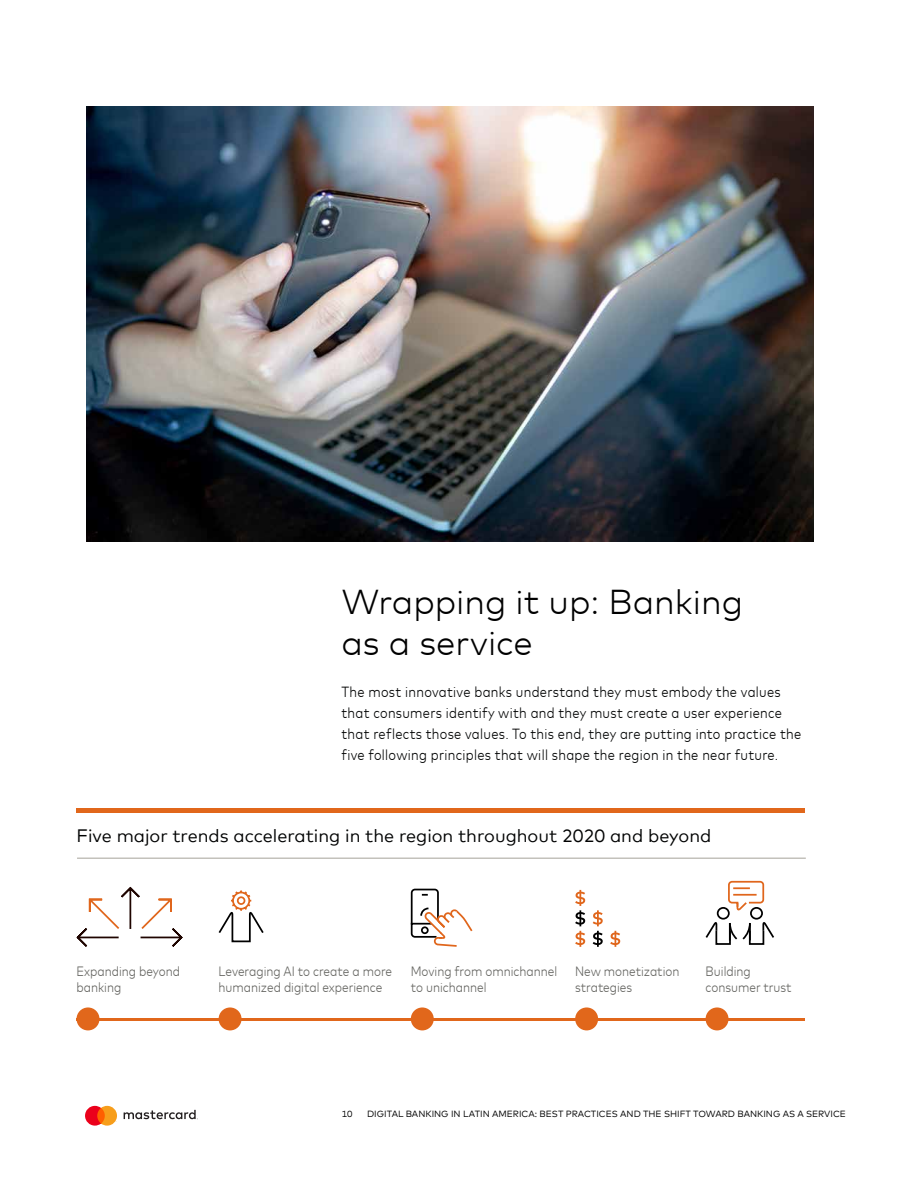
<style>
.page{position:relative;width:918px;height:1188px;background:#fff}
.page>*{position:absolute;margin:0;border:0;box-sizing:border-box;transform-origin:0 0}
.t1{font:300 34.5px/41.4px "Mark Offc For MC";color:#000}
.t2{font:18px "Mark Offc For MC";color:#010202}
.t3{font:300 14.7px/21px "Mark For MC Nrw";letter-spacing:.02em;color:#010202}
.t4{font:300 13.5px/16.2px "Mark For MC Nrw";color:#646460}
.t5{font:9px "Mark Offc For MC";color:#000}
</style>
<div class="page">
<svg style="left:124px;top:1110px;width:74px;height:9px"></svg>
<svg style="left:85px;top:1106px;width:32px;height:20px"></svg>
<img style="left:86px;top:106px;width:728px;height:435px">
<hr style="left:77px;top:809px;width:728px;height:4px;background:#e1671b">
<hr style="left:77px;top:1019px;width:728px;height:2px;background:#e1671b">
<svg style="left:76px;top:886px;width:107px;height:61px"></svg>
<div style="left:77px;top:1007px;width:22px;height:23px;background:#e1671b;border-radius:50%"></div>
<div style="left:219px;top:1007px;width:23px;height:23px;background:#e1671b;border-radius:50%"></div>
<div style="left:411px;top:1007px;width:23px;height:23px;background:#e1671b;border-radius:50%"></div>
<div style="left:575px;top:1007px;width:23px;height:23px;background:#e1671b;border-radius:50%"></div>
<div style="left:706px;top:1007px;width:23px;height:23px;background:#e1671b;border-radius:50%"></div>
<svg style="left:610px;top:931px;width:10px;height:16px"></svg>
<svg style="left:593px;top:910px;width:10px;height:37px"></svg>
<svg style="left:575px;top:890px;width:10px;height:57px"></svg>
<hr style="left:77px;top:858px;width:729px;height:1px;background:#a6a29a">
<svg style="left:410px;top:888px;width:63px;height:59px"></svg>
<svg style="left:218px;top:890px;width:46px;height:53px"></svg>
<div style="left:715px;top:930px;width:16px;height:15px;border:2px solid #000"></div>
<div style="left:717px;top:907px;width:13px;height:13px;border:2px solid #000;border-radius:50%"></div>
<div style="left:747px;top:928px;width:19px;height:19px;border:5px solid #fff"></div>
<div style="left:749px;top:930px;width:15px;height:15px;border:2px solid #000"></div>
<div style="left:750px;top:907px;width:13px;height:13px;border:2px solid #000;border-radius:50%"></div>
<svg style="left:705px;top:922px;width:69px;height:19px"></svg>
<svg style="left:727px;top:880px;width:38px;height:30px"></svg>
<h1 class="t1" style="left:341px;top:578px;width:403px">Wrapping it up: Banking as a service</h1>
<p class="t3" style="left:341px;top:681px;width:461px">The most innovative banks understand they must embody the values that consumers identify with and they must create a user experience that reflects those values. To this end, they are putting into practice the five following principles that will shape the region in the near future.</p>
<p class="t2" style="left:77px;top:822px;width:636px">Five major trends accelerating in the region throughout 2020 and beyond</p>
<p class="t4" style="left:411px;top:962px;width:148px">Moving from omnichannel to unichannel</p>
<p class="t4" style="left:77px;top:962px;width:105px">Expanding beyond banking</p>
<p class="t4" style="left:575px;top:962px;width:106px">New monetization strategies</p>
<p class="t4" style="left:706px;top:962px;width:87px">Building consumer trust</p>
<p class="t4" style="left:219px;top:962px;width:175px">Leveraging AI to create a more humanized digital experience</p>
<p class="t5" style="left:342px;top:1107px;width:12px">10</p>
<p class="t5" style="left:367px;top:1107px;width:480px">DIGITAL BANKING IN LATIN AMERICA: BEST PRACTICES AND THE SHIFT TOWARD BANKING AS A SERVICE</p>
</div>
